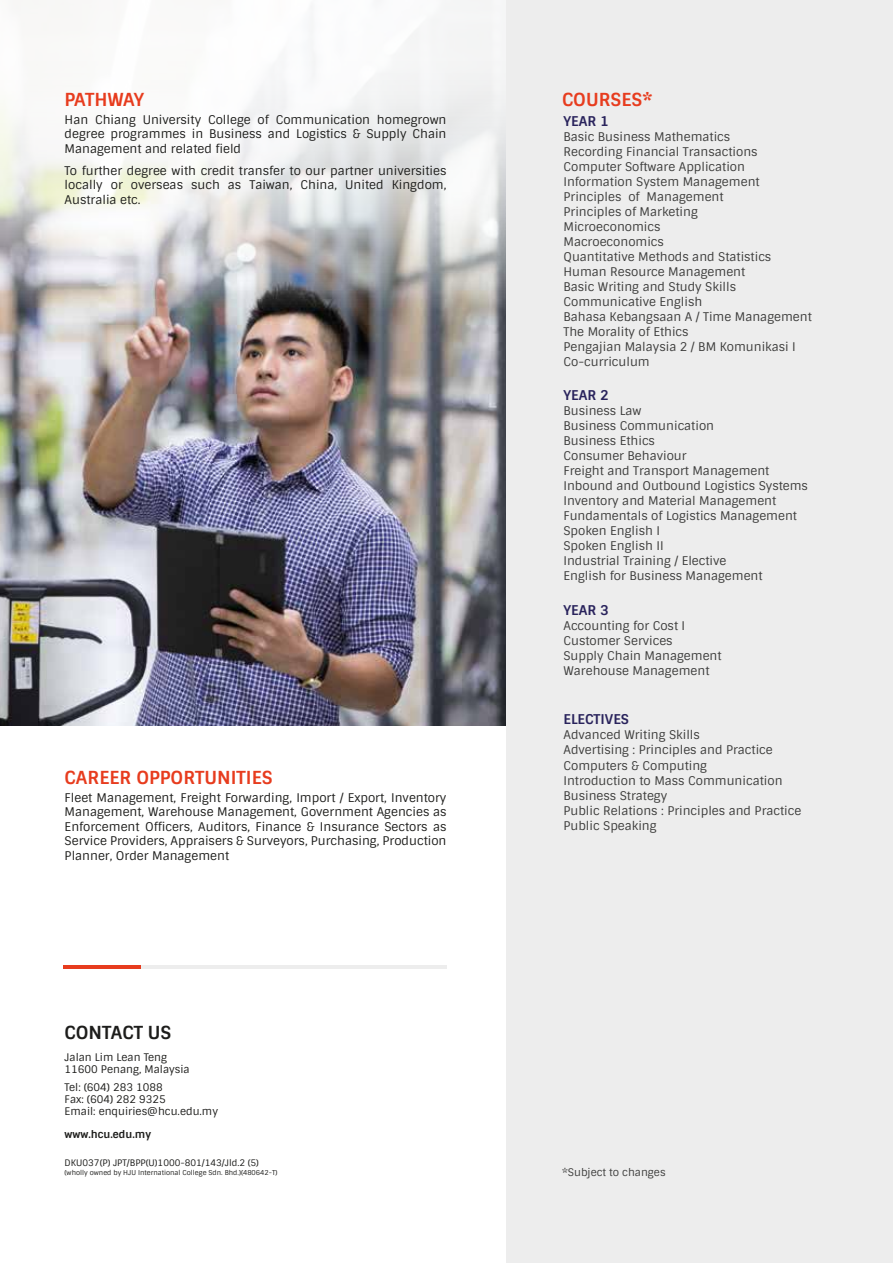
<style>
.page{position:relative;width:893px;height:1263px;background:#fff}
.page>*{position:absolute;margin:0;border:0;box-sizing:border-box;transform-origin:0 0}
.t1{font:700 18px "Sintony";color:#e73c1e}
.t2{font:700 18px "Sintony";color:#1d1d1b}
.t3{font:700 18px "Sintony";letter-spacing:-.04em;color:#e73c1e}
.t4{font:700 13.5px "Sintony";color:#29235c}
.t5{font:12px/15px "Sintony";color:#3c3c3b}
.t6{font:12px/14.4px "Sintony";color:#1d1d1b;text-align:justify}
.t7{font:10.5px/12px "Sintony";color:#1d1d1b}
.t8{font:10.5px "Sintony";color:#3c3c3b}
.t9{font:700 10.5px "Sintony";color:#1d1d1b}
.t10{font:9px "Sintony";color:#1d1d1b}
.t11{font:6.75px "Sintony";color:#1d1d1b}
</style>
<div class="page">
<div style="left:492px;top:0;width:401px;height:1263px;background:#ededed"></div>
<div style="left:0;top:58px;width:506px;height:1205px;background:#fff"></div>
<img style="left:0;top:361px;width:506px;height:365px">
<hr style="left:64px;top:965px;width:77px;height:3px;background:#e73c1e">
<hr style="left:141px;top:965px;width:305px;height:3px;background:#ededed">
<svg style="left:0;top:0;width:506px;height:361px"></svg>
<h1 class="t3" style="left:65px;top:88px;width:81px">PATHWAY</h1>
<p class="t6" style="left:65px;top:113px;width:383px">Han Chiang University College of Communication homegrown degree programmes in Business and Logistics &amp; Supply Chain Management and related field</p>
<p class="t6" style="left:65px;top:163px;width:383px">To further degree with credit transfer to our partner universities locally or overseas such as Taiwan, China, United Kingdom, Australia etc.</p>
<h1 class="t1" style="left:65px;top:766px;width:210px">CAREER OPPORTUNITIES</h1>
<p class="t6" style="left:65px;top:791px;width:383px">Fleet Management, Freight Forwarding, Import / Export, Inventory Management, Warehouse Management, Government Agencies as Enforcement Officers, Auditors, Finance &amp; Insurance Sectors as Service Providers, Appraisers &amp; Surveyors, Purchasing, Production Planner, Order Management</p>
<h1 class="t1" style="left:562px;top:88px;width:92px">COURSES*</h1>
<p class="t4" style="left:563px;top:112px;width:47px">YEAR 1</p>
<p class="t5" style="left:563px;top:129px;width:250px">Basic Business Mathematics<br>Recording Financial Transactions<br>Computer Software Application<br>Information System Management<br>Principles of Management<br>Principles of Marketing<br>Microeconomics<br>Macroeconomics<br>Quantitative Methods and Statistics<br>Human Resource Management<br>Basic Writing and Study Skills<br>Communicative English<br>Bahasa Kebangsaan A / Time Management<br>The Morality of Ethics<br>Pengajian Malaysia 2 / BM Komunikasi I<br>Co-curriculum</p>
<p class="t4" style="left:563px;top:387px;width:47px">YEAR 2</p>
<p class="t5" style="left:563px;top:404px;width:246px">Business Law<br>Business Communication<br>Business Ethics<br>Consumer Behaviour<br>Freight and Transport Management<br>Inbound and Outbound Logistics Systems<br>Inventory and Material Management<br>Fundamentals of Logistics Management<br>Spoken English I<br>Spoken English II<br>Industrial Training / Elective<br>English for Business Management</p>
<p class="t4" style="left:563px;top:601px;width:47px">YEAR 3</p>
<p class="t5" style="left:563px;top:618px;width:160px">Accounting for Cost I<br>Customer Services<br>Supply Chain Management<br>Warehouse Management</p>
<p class="t4" style="left:563px;top:711px;width:67px">ELECTIVES</p>
<p class="t5" style="left:563px;top:728px;width:239px">Advanced Writing Skills<br>Advertising : Principles and Practice<br>Computers &amp; Computing<br>Introduction to Mass Communication<br>Business Strategy<br>Public Relations : Principles and Practice<br>Public Speaking</p>
<h1 class="t2" style="left:65px;top:1021px;width:108px">CONTACT US</h1>
<p class="t7" style="left:65px;top:1051px;width:127px">Jalan Lim Lean Teng<br>11600 Penang, Malaysia</p>
<p class="t7" style="left:65px;top:1081px;width:155px">Tel: (604) 283 1088<br>Fax: (604) 282 9325<br>Email: enquiries@hcu.edu.my</p>
<p class="t9" style="left:65px;top:1127px;width:88px">www.hcu.edu.my</p>
<p class="t10" style="left:65px;top:1157px;width:196px">DKU037(P) JPT/BPP(U)1000-801/143/Jld.2 (5)</p>
<p class="t11" style="left:65px;top:1168px;width:214px">(wholly owned by HJU International College Sdn. Bhd.)(480642-T)</p>
<p class="t8" style="left:562px;top:1165px;width:105px">*Subject to changes</p>
</div>
